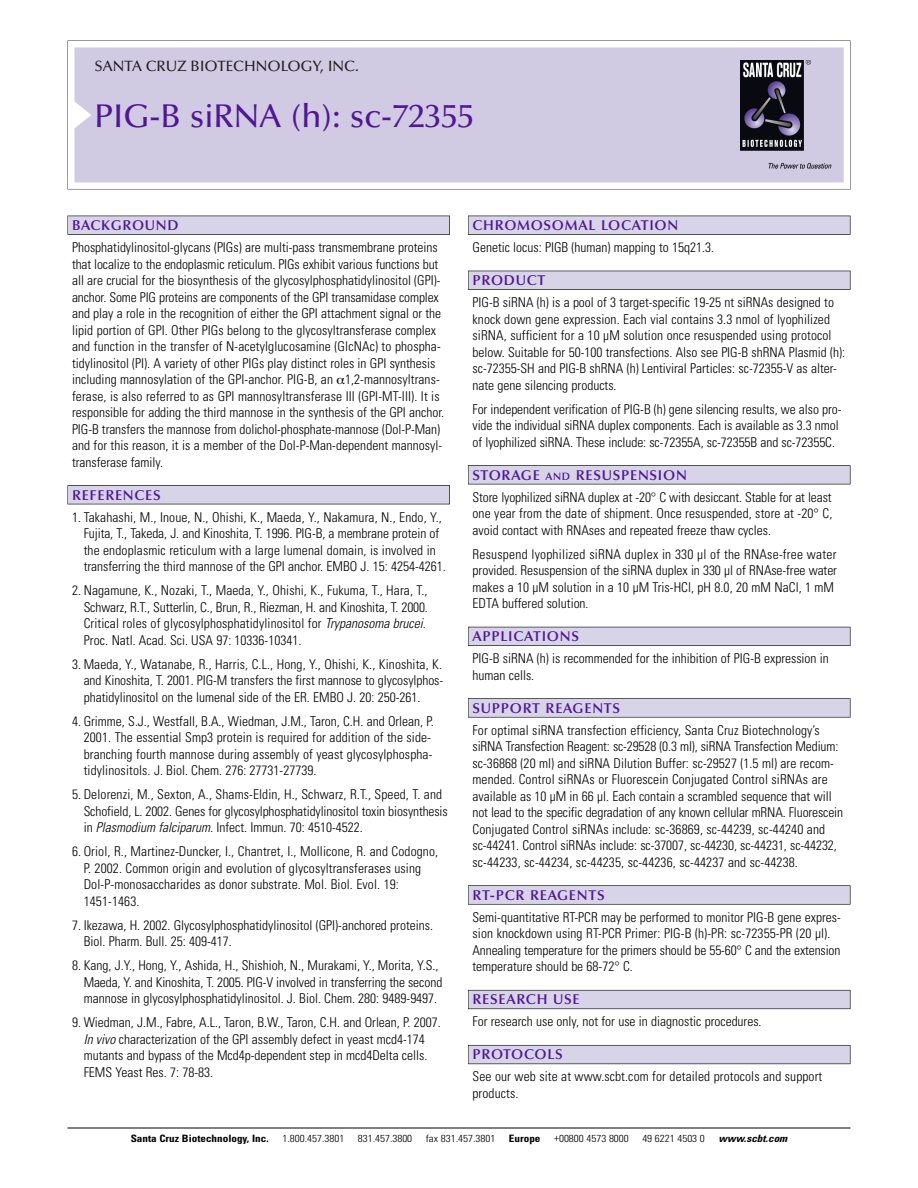
<style>
.page{position:relative;width:918px;height:1188px;background:#fff}
.page>*{position:absolute;margin:0;border:0;box-sizing:border-box;transform-origin:0 0}
.t1{font:500 33px "Optima";color:#511695}
.t2{font:500 15px "Optima";color:#231f20}
.t3{font:600 14.25px "Optima";letter-spacing:.05em;color:#511695}
.t4{font:300 condensed 13.5px/16.5px "Univers";color:#000}
.t5{font:300 condensed 10.2px "Univers";color:#000;scale:1.1 1}
.t6{font:700 condensed 10.2px "Univers";color:#000;scale:1.1 1}
.t7{font:italic 700 condensed 10.2px "Univers";color:#000;scale:1.1 1}
.s1{font-style:italic}
.s2{font-size:10.65px}
</style>
<div class="page">
<svg style="left:68px;top:40px;width:783px;height:149px"></svg>
<div style="left:74px;top:47px;width:770px;height:135px;background:#d1cae3"></div>
<img style="left:741px;top:60px;width:90px;height:108px">
<div style="left:68px;top:216px;width:382px;height:19px;background:#535256"></div>
<div style="left:68px;top:216px;width:381px;height:18px;background:#d7d4e8"></div>
<div style="left:68px;top:485px;width:382px;height:19px;background:#515155"></div>
<div style="left:68px;top:486px;width:381px;height:18px;background:#d7d4e8"></div>
<hr style="left:68px;top:1128px;width:782px;height:1px;background:#000">
<div style="left:468px;top:216px;width:382px;height:19px;background:#535256"></div>
<div style="left:468px;top:216px;width:382px;height:18px;background:#d7d4e8"></div>
<div style="left:468px;top:271px;width:382px;height:19px;background:#525156"></div>
<div style="left:468px;top:271px;width:382px;height:18px;background:#d7d4e8"></div>
<div style="left:468px;top:465px;width:382px;height:19px;background:#545357"></div>
<div style="left:468px;top:466px;width:382px;height:18px;background:#d7d4e8"></div>
<div style="left:468px;top:627px;width:382px;height:19px;background:#535259"></div>
<div style="left:468px;top:627px;width:382px;height:18px;background:#d7d4e8"></div>
<svg style="left:468px;top:698px;width:382px;height:20px"></svg>
<div style="left:468px;top:699px;width:382px;height:18px;background:#d7d4e8"></div>
<div style="left:468px;top:885px;width:382px;height:20px;background:#676767"></div>
<div style="left:468px;top:886px;width:382px;height:18px;background:#d7d4e8"></div>
<div style="left:468px;top:990px;width:382px;height:19px;background:#686770"></div>
<div style="left:468px;top:991px;width:382px;height:18px;background:#d7d4e8"></div>
<div style="left:468px;top:1045px;width:382px;height:19px;background:#5e5d65"></div>
<div style="left:468px;top:1046px;width:382px;height:18px;background:#d7d4e8"></div>
<p class="t2" style="left:94px;top:60px;width:266px">SANTA CRUZ BIOTECHNOLOGY, INC.</p>
<p class="t1" style="left:94px;top:102px;width:381px">PIG-B siRNA (h): sc-72355</p>
<p class="t3" style="left:72px;top:219px;width:108px">BACKGROUND</p>
<p class="t4" style="left:72px;top:240px;width:374px">Phosphatidylinositol-glycans (PIGs) are multi-pass transmembrane proteins that localize to the endoplasmic reticulum. PIGs exhibit various functions but all are crucial for the biosynthesis of the glycosylphosphatidylinositol (GPI)- anchor. Some PIG proteins are components of the GPI transamidase complex and play a role in the recognition of either the GPI attachment signal or the lipid portion of GPI. Other PIGs belong to the glycosyltransferase complex and function in the transfer of N-acetylglucosamine (GlcNAc) to phospha&shy;tidylinositol (PI). A variety of other PIGs play distinct roles in GPI synthesis including mannosylation of the GPI-anchor. PIG-B, an 1,2-mannosyltrans&shy;ferase, is also referred to as GPI mannosyltransferase III (GPI-MT-III). It is responsible for adding the third mannose in the synthesis of the GPI anchor.<br>PIG-B transfers the mannose from dolichol-phosphate-mannose (Dol-P-Man) and for this reason, it is a member of the Dol-P-Man-dependent mannosyl&shy;transferase family.</p>
<p class="t3" style="left:72px;top:489px;width:90px">REFERENCES</p>
<p class="t4" style="left:84px;top:510px;width:364px;text-indent:-12px">1. Takahashi, M., Inoue, N., Ohishi, K., Maeda, Y., Nakamura, N., Endo, Y., Fujita, T., Takeda, J. and Kinoshita, T. 1996. PIG-B, a membrane protein of the endoplasmic reticulum with a large lumenal domain, is involved in transferring the third mannose of the GPI anchor. EMBO J. 15: 4254-4261.</p>
<p class="t4" style="left:84px;top:583px;width:346px;text-align:justify;text-indent:-12px">2. Nagamune, K., Nozaki, T., Maeda, Y., Ohishi, K., Fukuma, T., Hara, T., Schwarz, R.T., Sutterlin, C., Brun, R., Riezman, H. and Kinoshita, T. 2000.<br>Critical roles of glycosylphosphatidylinositol for <span class="s1">Trypanosoma brucei.<br></span>Proc. Natl. Acad. Sci. USA 97: 10336-10341.</p>
<p class="t4" style="left:84px;top:657px;width:361px;text-align:justify;text-indent:-12px">3. Maeda, Y., Watanabe, R., Harris, C.L., Hong, Y., Ohishi, K., Kinoshita, K. and Kinoshita, T. 2001. PIG-M transfers the first mannose to glycosylphos&shy;phatidylinositol on the lumenal side of the ER. EMBO J. 20: 250-261.</p>
<p class="t4" style="left:84px;top:714px;width:352px;text-indent:-12px">4. Grimme, S.J., Westfall, B.A., Wiedman, J.M., Taron, C.H. and Orlean, P.<br>2001. The essential Smp3 protein is required for addition of the side&shy;branching fourth mannose during assembly of yeast glycosylphospha&shy;tidylinositols. J. Biol. Chem. 276: 27731-27739.</p>
<p class="t4" style="left:84px;top:787px;width:366px;text-indent:-12px">5. Delorenzi, M., Sexton, A., Shams-Eldin, H., Schwarz, R.T., Speed, T. and<br>Schofield, L. 2002. Genes for glycosylphosphatidylinositol toxin biosynthesis in <span class="s1">Plasmodium falciparum.</span>Infect. Immun. 70: 4510-4522.</p>
<p class="t4" style="left:84px;top:844px;width:356px;text-indent:-12px">6. Oriol, R., Martinez-Duncker, I., Chantret, I., Mollicone, R. and Codogno, P. 2002. Common origin and evolution of glycosyltransferases using Dol-P-monosaccharides as donor substrate. Mol. Biol. Evol. 19:<br>1451-1463.</p>
<p class="t4" style="left:84px;top:918px;width:351px;text-indent:-12px">7. Ikezawa, H. 2002. Glycosylphosphatidylinositol (GPI)-anchored proteins.<br>Biol. Pharm. Bull. 25: 409-417.</p>
<p class="t4" style="left:84px;top:958px;width:360px;text-indent:-12px">8. Kang, J.Y., Hong, Y., Ashida, H., Shishioh, N., Murakami, Y., Morita, Y.S.,<br>Maeda, Y. and Kinoshita, T. 2005. PIG-V involved in transferring the second mannose in glycosylphosphatidylinositol. J. Biol. Chem. 280: 9489-9497.</p>
<p class="t4" style="left:84px;top:1015px;width:359px;text-indent:-12px">9. Wiedman, J.M., Fabre, A.L., Taron, B.W., Taron, C.H. and Orlean, P. 2007.<br><span class="s1">In vivo</span> characterization of the GPI assembly defect in yeast mcd4-174 mutants and bypass of the Mcd4p-dependent step in mcd4Delta cells.<br>FEMS Yeast Res. 7: 78-83.</p>
<p class="t3" style="left:473px;top:219px;width:207px">CHROMOSOMAL LOCATION</p>
<p class="t4" style="left:473px;top:240px;width:243px">Genetic locus: PIGB (human) mapping to 15q21.3.</p>
<p class="t3" style="left:473px;top:274px;width:74px">PRODUCT</p>
<p class="t4" style="left:473px;top:295px;width:374px">PIG-B siRNA (h) is a pool of 3 target-specific 19-25 nt siRNAs designed to knock down gene expression. Each vial contains 3.3 nmol of lyophilized siRNA, sufficient for a 10 µM solution once resuspended using protocol below. Suitable for 50-100 transfections. Also see PIG-B shRNA Plasmid (h): sc-72355-SH and PIG-B shRNA (h) Lentiviral Particles: sc-72355-V as alter&shy;nate gene silencing products.</p>
<p class="t4" style="left:473px;top:402px;width:370px">For independent verification of PIG-B (h) gene silencing results, we also pro&shy;vide the individual siRNA duplex components. Each is available as 3.3 nmol of lyophilized siRNA. These include: sc-72355A, sc-72355B and sc-72355C.</p>
<p class="t3" style="left:473px;top:469px;width:216px">STORAGE <span class="s2">AND</span> RESUSPENSION</p>
<p class="t4" style="left:473px;top:490px;width:361px;text-align:justify">Store lyophilized siRNA duplex at -20° C with desiccant. Stable for at least one year from the date of shipment. Once resuspended, store at -20° C, avoid contact with RNAses and repeated freeze thaw cycles.</p>
<p class="t4" style="left:473px;top:547px;width:366px">Resuspend lyophilized siRNA duplex in 330 µl of the RNAse-free water provided. Resuspension of the siRNA duplex in 330 µl of RNAse-free water makes a 10 µM solution in a 10 µM Tris-HCl, pH 8.0, 20 mM NaCl, 1 mM EDTA buffered solution.</p>
<p class="t3" style="left:473px;top:630px;width:108px">APPLICATIONS</p>
<p class="t4" style="left:473px;top:652px;width:358px">PIG-B siRNA (h) is recommended for the inhibition of PIG-B expression in human cells.</p>
<p class="t3" style="left:473px;top:702px;width:149px">SUPPORT REAGENTS</p>
<p class="t4" style="left:473px;top:723px;width:372px">For optimal siRNA transfection efficiency, Santa Cruz Biotechnology’s siRNA Transfection Reagent: sc-29528 (0.3 ml), siRNA Transfection Medium: sc-36868 (20 ml) and siRNA Dilution Buffer: sc-29527 (1.5 ml) are recom&shy;mended. Control siRNAs or Fluorescein Conjugated Control siRNAs are available as 10 µM in 66 µl. Each contain a scrambled sequence that will not lead to the specific degradation of any known cellular mRNA. Fluorescein Conjugated Control siRNAs include: sc-36869, sc-44239, sc-44240 and sc-44241. Control siRNAs include: sc-37007, sc-44230, sc-44231, sc-44232, sc-44233, sc-44234, sc-44235, sc-44236, sc-44237 and sc-44238.</p>
<p class="t3" style="left:473px;top:889px;width:134px">RT-PCR REAGENTS</p>
<p class="t4" style="left:473px;top:910px;width:370px">Semi-quantitative RT-PCR may be performed to monitor PIG-B gene expres&shy;sion knockdown using RT-PCR Primer: PIG-B (h)-PR: sc-72355-PR (20 µl).<br>Annealing temperature for the primers should be 55-60° C and the extension temperature should be 68-72° C.</p>
<p class="t3" style="left:473px;top:994px;width:109px">RESEARCH USE</p>
<p class="t4" style="left:473px;top:1015px;width:291px">For research use only, not for use in diagnostic procedures.</p>
<p class="t3" style="left:473px;top:1049px;width:92px">PROTOCOLS</p>
<p class="t4" style="left:473px;top:1070px;width:351px">See our web site at www.scbt.com for detailed protocols and support products.</p>
<p class="t6" style="left:131px;top:1135px;width:127px">Santa Cruz Biotechnology, Inc.</p>
<p class="t5" style="left:282px;top:1135px;width:58px">1.800.457.3801</p>
<p class="t5" style="left:358px;top:1135px;width:51px">831.457.3800</p>
<p class="t5" style="left:426px;top:1135px;width:65px">fax 831.457.3801</p>
<p class="t6" style="left:509px;top:1135px;width:30px">Europe</p>
<p class="t5" style="left:554px;top:1135px;width:69px">+00800 4573 8000</p>
<p class="t5" style="left:642px;top:1135px;width:58px">49 6221 4503 0</p>
<p class="t7" style="left:719px;top:1135px;width:66px">www.scbt.com</p>
</div>
